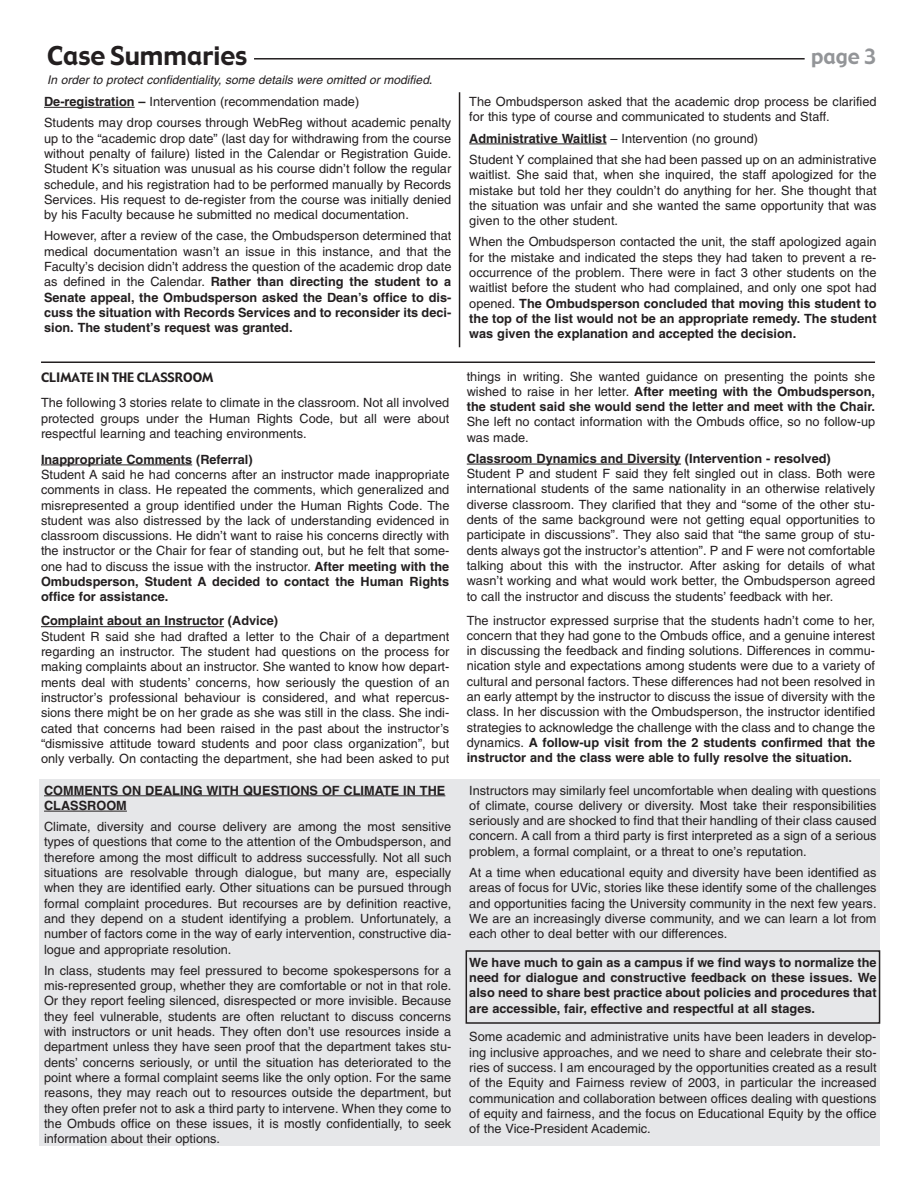
<style>
.page{position:relative;width:918px;height:1188px;background:#fff}
.page>*{position:absolute;margin:0;border:0;box-sizing:border-box;transform-origin:0 0}
.t1{font:25.5px "Gadget";color:#231f20}
.t2{font:20.7px "Gadget";color:#939598}
.t3{font:12.75px/15.3px "Helvetica";color:#231f20;text-align:justify}
.t4{font:700 12.75px/15.3px "Helvetica";color:#231f20;text-align:justify}
.t5{font:12.75px "Gadget";color:#231f20}
.t6{font:italic 12px "Helvetica";color:#231f20}
.s1{font-style:normal;font-size:13.5px}
.s2{font-weight:700}
.s3{font-weight:400}
</style>
<div class="page">
<div style="left:40px;top:779px;width:840px;height:367px;background:#e6e7e9"></div>
<hr style="left:254px;top:58px;width:551px;height:2px;background:#231f20">
<hr style="left:41px;top:465px;width:151px;height:1px;background:#231f20">
<hr style="left:41px;top:626px;width:183px;height:1px;background:#231f20">
<hr style="left:467px;top:464px;width:214px;height:1px;background:#231f20">
<hr style="left:44px;top:796px;width:340px;height:1px;background:#231f20">
<hr style="left:383px;top:796px;width:62px;height:1px;background:#231f20">
<hr style="left:44px;top:811px;width:83px;height:1px;background:#231f20">
<hr style="left:44px;top:107px;width:91px;height:1px;background:#231f20">
<hr style="left:469px;top:144px;width:105px;height:1px;background:#231f20">
<hr style="left:573px;top:144px;width:34px;height:1px;background:#231f20">
<hr style="left:41px;top:362px;width:834px;height:1px;background:#231f20">
<div style="left:466px;top:950px;width:414px;height:74px;border:2px solid #231f20"></div>
<hr style="left:459px;top:92px;width:1px;height:255px;background:#231f20">
<h1 class="t1" style="left:47px;top:41px;width:202px">Case Summaries</h1>
<p class="t6" style="left:47px;top:76px;width:387px">In order to protect confidentiality, some details were omitted or modified<span class="s1">.</span></p>
<p class="t3" style="left:44px;top:92px;width:409px;line-height:21.3px"><span class="s2">De-registration –</span> Intervention (recommendation made)<br>Students may drop courses through WebReg without academic penalty</p>
<p class="t3" style="left:44px;top:132px;width:409px">up to the “academic drop date” (last day for withdrawing from the course without penalty of failure) listed in the Calendar or Registration Guide.<br>Student K’s situation was unusual as his course didn’t follow the regular schedule, and his registration had to be performed manually by Records Services. His request to de-register from the course was initially denied by his Faculty because he submitted no medical documentation.</p>
<p class="t3" style="left:44px;top:229px;width:409px">However, after a review of the case, the Ombudsperson determined that medical documentation wasn’t an issue in this instance, and that the Faculty’s decision didn’t address the question of the academic drop date as defined in the Calendar. <span class="s2">Rather than directing the student to a Senate appeal, the Ombudsperson asked the Dean’s office to dis&shy;cuss the situation with Records Services and to reconsider its deci&shy;sion. The student’s request was granted.</span></p>
<p class="t5" style="left:41px;top:370px;width:174px">CLIMATE IN THE CLASSROOM</p>
<p class="t3" style="left:41px;top:396px;width:410px">The following 3 stories relate to climate in the classroom. Not all involved protected groups under the Human Rights Code, but all were about respectful learning and teaching environments.</p>
<p class="t4" style="left:41px;top:453px;width:213px">Inappropriate Comments (Referral)</p>
<p class="t3" style="left:41px;top:468px;width:410px">Student A said he had concerns after an instructor made inappropriate comments in class. He repeated the comments, which generalized and misrepresented a group identified under the Human Rights Code. The student was also distressed by the lack of understanding evidenced in classroom discussions. He didn’t want to raise his concerns directly with the instructor or the Chair for fear of standing out, but he felt that some&shy;one had to discuss the issue with the instructor. <span class="s2">After meeting with the Ombudsperson, Student A decided to contact the Human Rights office for assistance.</span></p>
<p class="t4" style="left:41px;top:614px;width:239px">Complaint about an Instructor (Advice)</p>
<p class="t3" style="left:41px;top:630px;width:410px">Student R said she had drafted a letter to the Chair of a department regarding an instructor. The student had questions on the process for making complaints about an instructor. She wanted to know how depart&shy;ments deal with students’ concerns, how seriously the question of an instructor’s professional behaviour is considered, and what repercus&shy;sions there might be on her grade as she was still in the class. She indi&shy;cated that concerns had been raised in the past about the instructor’s “dismissive attitude toward students and poor class organization”, but only verbally. On contacting the department, she had been asked to put</p>
<p class="t4" style="left:44px;top:783px;width:403px">COMMENTS ON DEALING WITH QUESTIONS OF CLIMATE IN THE<br>CLASSROOM</p>
<p class="t3" style="left:44px;top:820px;width:409px">Climate, diversity and course delivery are among the most sensitive types of questions that come to the attention of the Ombudsperson, and therefore among the most difficult to address successfully. Not all such situations are resolvable through dialogue, but many are, especially when they are identified early. Other situations can be pursued through formal complaint procedures. But recourses are by definition reactive, and they depend on a student identifying a problem. Unfortunately, a number of factors come in the way of early intervention, constructive dia&shy;logue and appropriate resolution.</p>
<p class="t3" style="left:44px;top:964px;width:409px">In class, students may feel pressured to become spokespersons for a mis-represented group, whether they are comfortable or not in that role.<br>Or they report feeling silenced, disrespected or more invisible. Because they feel vulnerable, students are often reluctant to discuss concerns with instructors or unit heads. They often don’t use resources inside a department unless they have seen proof that the department takes stu&shy;dents’ concerns seriously, or until the situation has deteriorated to the point where a formal complaint seems like the only option. For the same reasons, they may reach out to resources outside the department, but they often prefer not to ask a third party to intervene. When they come to the Ombuds office on these issues, it is mostly confidentially, to seek information about their options.</p>
<h2 class="t2" style="left:811px;top:45px;width:67px">page 3</h2>
<p class="t3" style="left:469px;top:95px;width:409px">The Ombudsperson asked that the academic drop process be clarified for this type of course and communicated to students and Staff.</p>
<p class="t3" style="left:469px;top:129px;width:409px;line-height:21.3px"><span class="s2">Administrative Waitlist</span> – Intervention (no ground)<br>Student Y complained that she had been passed up on an administrative</p>
<p class="t3" style="left:469px;top:168px;width:409px">waitlist. She said that, when she inquired, the staff apologized for the mistake but told her they couldn’t do anything for her. She thought that the situation was unfair and she wanted the same opportunity that was given to the other student.</p>
<p class="t3" style="left:469px;top:235px;width:409px">When the Ombudsperson contacted the unit, the staff apologized again for the mistake and indicated the steps they had taken to prevent a re&shy;occurrence of the problem. There were in fact 3 other students on the waitlist before the student who had complained, and only one spot had opened. <span class="s2">The Ombudsperson concluded that moving this student to the top of the list would not be an appropriate remedy. The student was given the explanation and accepted the decision.</span></p>
<p class="t4" style="left:467px;top:369px;width:410px"><span class="s3">things in writing. She wanted guidance on presenting the points she wished to raise in her letter.</span> After meeting with the Ombudsperson, the student said she would send the letter and meet with the Chair.</p>
<p class="t3" style="left:467px;top:415px;width:410px">She left no contact information with the Ombuds office, so no follow-up was made.</p>
<p class="t4" style="left:467px;top:452px;width:366px">Classroom Dynamics and Diversity (Intervention - resolved)</p>
<p class="t3" style="left:467px;top:467px;width:410px">Student P and student F said they felt singled out in class. Both were international students of the same nationality in an otherwise relatively diverse classroom. They clarified that they and “some of the other stu&shy;dents of the same background were not getting equal opportunities to participate in discussions”. They also said that “the same group of stu&shy;dents always got the instructor’s attention”. P and F were not comfortable talking about this with the instructor. After asking for details of what wasn’t working and what would work better, the Ombudsperson agreed to call the instructor and discuss the students’ feedback with her.</p>
<p class="t3" style="left:467px;top:614px;width:410px">The instructor expressed surprise that the students hadn’t come to her, concern that they had gone to the Ombuds office, and a genuine interest in discussing the feedback and finding solutions. Differences in commu&shy;nication style and expectations among students were due to a variety of cultural and personal factors. These differences had not been resolved in an early attempt by the instructor to discuss the issue of diversity with the class. In her discussion with the Ombudsperson, the instructor identified strategies to acknowledge the challenge with the class and to change the dynamics. <span class="s2">A follow-up visit from the 2 students confirmed that the instructor and the class were able to fully resolve the situation.</span></p>
<p class="t3" style="left:469px;top:784px;width:409px">Instructors may similarly feel uncomfortable when dealing with questions of climate, course delivery or diversity. Most take their responsibilities seriously and are shocked to find that their handling of their class caused concern. A call from a third party is first interpreted as a sign of a serious problem, a formal complaint, or a threat to one’s reputation.</p>
<p class="t3" style="left:469px;top:866px;width:409px">At a time when educational equity and diversity have been identified as areas of focus for UVic, stories like these identify some of the challenges and opportunities facing the University community in the next few years.<br>We are an increasingly diverse community, and we can learn a lot from each other to deal better with our differences.</p>
<p class="t4" style="left:469px;top:956px;width:409px">We have much to gain as a campus if we find ways to normalize the need for dialogue and constructive feedback on these issues. We also need to share best practice about policies and procedures that are accessible, fair, effective and respectful at all stages.</p>
<p class="t3" style="left:469px;top:1030px;width:409px">Some academic and administrative units have been leaders in develop&shy;ing inclusive approaches, and we need to share and celebrate their sto&shy;ries of success. I am encouraged by the opportunities created as a result of the Equity and Fairness review of 2003, in particular the increased communication and collaboration between offices dealing with questions of equity and fairness, and the focus on Educational Equity by the office of the Vice-President Academic.</p>
</div>
